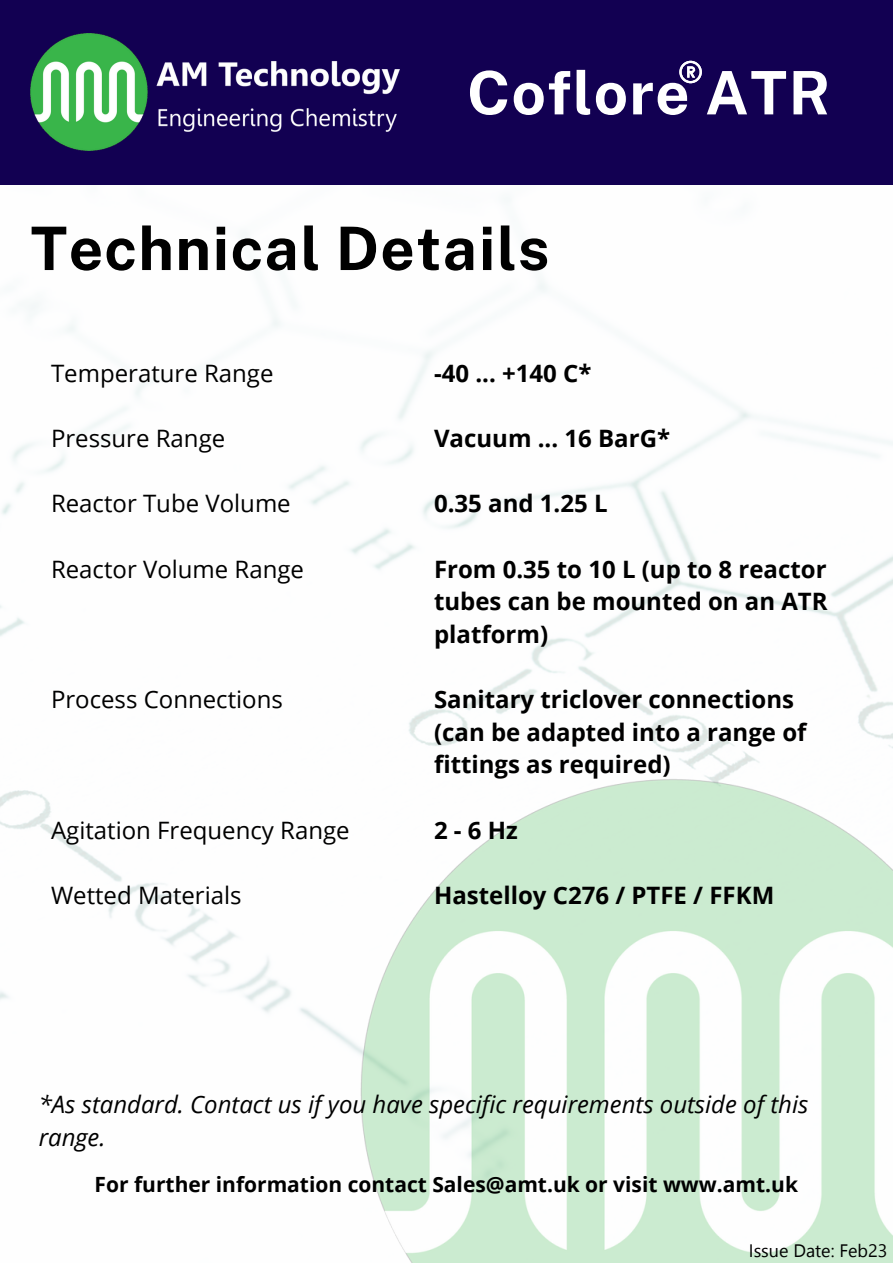
<style>
.page{position:relative;width:893px;height:1264px;background:#fff}
.page>*{position:absolute;margin:0;border:0;box-sizing:border-box;transform-origin:0 0}
.t1{font:700 60px "Public Sans";letter-spacing:.025em;color:#000}
.t2{font:700 60px "Public Sans";letter-spacing:.025em;color:#fff}
.t3{font:700 24px/32.5px "Open Sans";color:#000;text-align:justify}
.t4{font:24px "Open Sans";color:#000}
.t5{font:italic 24px/32.5px "Open Sans";color:#000}
.t6{font:700 21px "Open Sans";color:#000}
.t7{font:18px "Leelawadee UI";color:#000}
</style>
<div class="page">
<img style="left:0;top:235px;width:892px;height:812px">
<div style="left:0;top:0;width:892px;height:185px;background:#120052"></div>
<img style="left:30px;top:34px;width:369px;height:117px">
<img style="left:350px;top:764px;width:542px;height:498px">
<svg style="left:679px;top:61px;width:22px;height:22px"></svg>
<h1 class="t2" style="left:467px;top:57px;width:365px">Coflore ATR</h1>
<h1 class="t1" style="left:30px;top:213px;width:520px">Technical Details</h1>
<p class="t4" style="left:51px;top:356px;width:224px">Temperature Range</p>
<p class="t3" style="left:434px;top:356px;width:159px">-40 ... +140 C*</p>
<p class="t4" style="left:51px;top:421px;width:176px">Pressure Range</p>
<p class="t3" style="left:434px;top:421px;width:237px">Vacuum ... 16 BarG*</p>
<p class="t4" style="left:51px;top:487px;width:241px">Reactor Tube Volume</p>
<p class="t3" style="left:434px;top:487px;width:175px">0.35 and 1.25 L</p>
<p class="t4" style="left:51px;top:552px;width:254px">Reactor Volume Range</p>
<p class="t3" style="left:434px;top:552px;width:395px">From 0.35 to 10 L (up to 8 reactor tubes can be mounted on an ATR platform)</p>
<p class="t4" style="left:51px;top:682px;width:233px">Process Connections</p>
<p class="t3" style="left:434px;top:682px;width:374px;text-align:left">Sanitary triclover connections (can be adapted into a range of fittings as required)</p>
<p class="t4" style="left:51px;top:813px;width:300px">Agitation Frequency Range</p>
<p class="t3" style="left:434px;top:813px;width:85px">2-6Hz</p>
<p class="t4" style="left:51px;top:878px;width:192px">Wetted Materials</p>
<p class="t3" style="left:434px;top:878px;width:342px">Hastelloy C276 / PTFE / FFKM</p>
<p class="t5" style="left:39px;top:1087px;width:771px">*As standard. Contact us if you have specific requirements outside of this range.</p>
<p class="t6" style="left:95px;top:1169px;width:704px">For further information contact Sales@amt.uk or visit www.amt.uk</p>
<p class="t7" style="left:748px;top:1237px;width:140px">Issue Date: Feb23</p>
</div>
